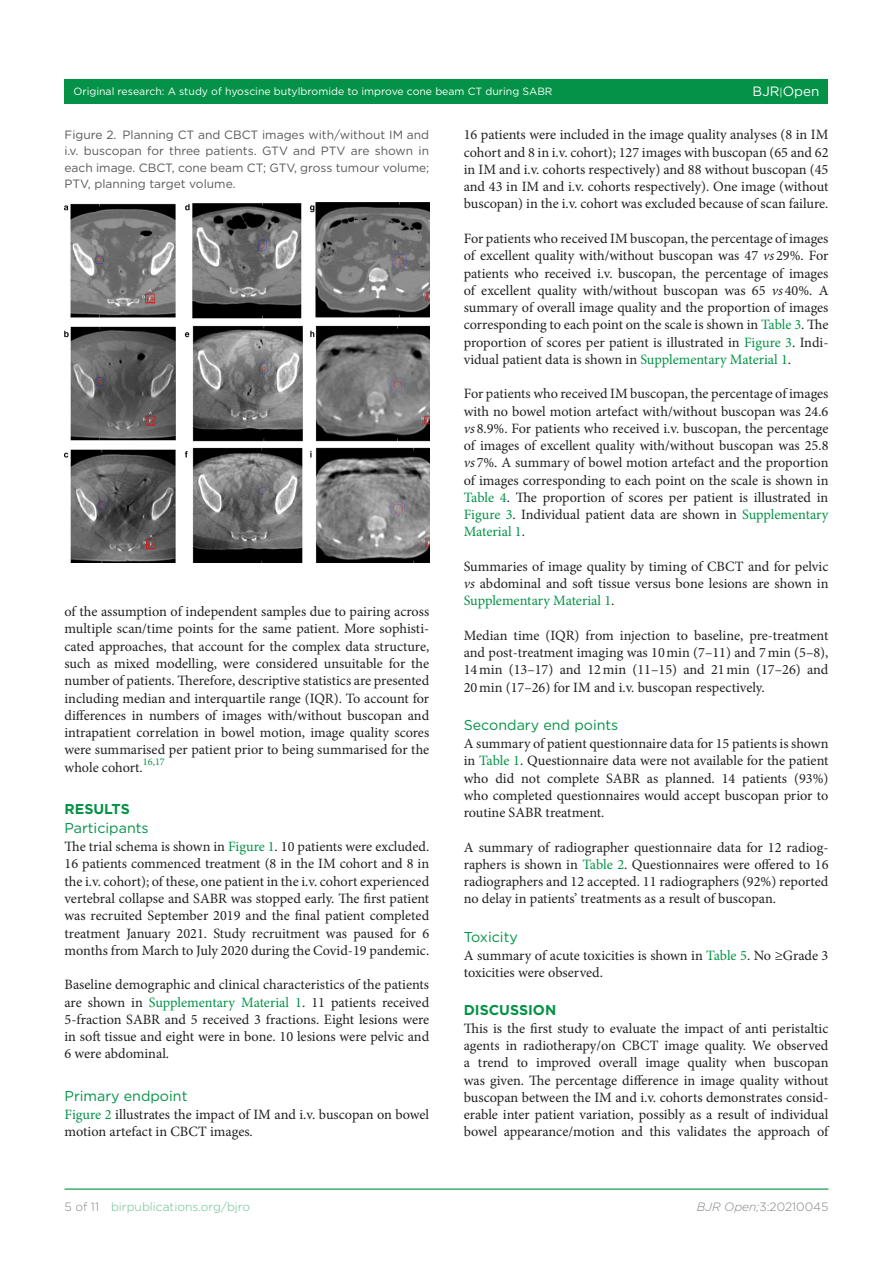
<style>
.page{position:relative;width:893px;height:1263px;background:#fff}
.page>*{position:absolute;margin:0;border:0;box-sizing:border-box;transform-origin:0 0}
.t1{font:14.25px/17.2px "Minion Pro";color:#231f20;text-align:justify}
.t2{font:14.25px "Gotham";color:#039246}
.t3{font:700 14.25px "Gotham";color:#039246}
.t4{font:13.5px "Gotham";color:#fff}
.t5{font:12px/16.5px "Gotham";color:#57585a;text-align:justify}
.t6{font:300 12px "Gotham";color:#68be90}
.t7{font:300 12px "Gotham";color:#808285}
.t8{font:10.5px "Gotham";color:#fff}
.s1{font-size:10.5px}
.s2{color:#039246}
.s3{font-style:italic}
.s4{color:#808285}
</style>
<div class="page">
<hr style="left:64px;top:1188px;width:764px;height:2px;background:#039246">
<div style="left:64px;top:79px;width:764px;height:24px;background:#039246"></div>
<img style="left:64px;top:202px;width:365px;height:361px">
<p class="t8" style="left:74px;top:85px;width:480px">Original research: A study of hyoscine butylbromide to improve cone beam CT during SABR</p>
<p class="t4" style="left:753px;top:82px;width:68px">BJR<span class="s1">|</span>Open</p>
<p class="t5" style="left:64px;top:126px;width:366px">Figure 2. Planning CT and CBCT images with/without IM and i.v. buscopan for three patients. GTV and PTV are shown in each image. CBCT, cone beam CT; GTV, gross tumour volume; PTV, planning target volume.</p>
<p class="t1" style="left:64px;top:603px;width:366px">of the assumption of independent samples due to pairing across multiple scan/time points for the same patient. More sophisti&shy;cated approaches, that account for the complex data structure, such as mixed modelling, were considered unsuitable for the number of patients. Therefore, descriptive statistics are presented including median and interquartile range (IQR). To account for differences in numbers of images with/without buscopan and intrapatient correlation in bowel motion, image quality scores were summarised per patient prior to being summarised for the whole cohort.<sup>16,17</sup></p>
<p class="t3" style="left:64px;top:799px;width:67px">RESULTS</p>
<p class="t2" style="left:64px;top:819px;width:86px">Participants</p>
<p class="t1" style="left:64px;top:838px;width:366px">The trial schema is shown in <span class="s2">Figure 1</span>. 10 patients were excluded.<br>16 patients commenced treatment (8 in the IM cohort and 8 in the i.v. cohort); of these, one patient in the i.v. cohort experienced vertebral collapse and SABR was stopped early. The first patient was recruited September 2019 and the final patient completed treatment January 2021. Study recruitment was paused for 6 months from March to July 2020 during the Covid-19 pandemic.</p>
<p class="t1" style="left:64px;top:976px;width:366px">Baseline demographic and clinical characteristics of the patients are shown in <span class="s2">Supplementary Material 1</span>. 11 patients received 5-fraction SABR and 5 received 3 fractions. Eight lesions were in soft tissue and eight were in bone. 10 lesions were pelvic and 6 were abdominal.</p>
<p class="t2" style="left:64px;top:1087px;width:124px">Primary endpoint</p>
<p class="t1" style="left:64px;top:1106px;width:366px"><span class="s2">Figure 2</span> illustrates the impact of IM and i.v. buscopan on bowel motion artefact in CBCT images.</p>
<p class="t1" style="left:464px;top:126px;width:366px">16 patients were included in the image quality analyses (8 in IM cohort and 8 in i.v. cohort); 127 images with buscopan (65 and 62 in IM and i.v. cohorts respectively) and 88 without buscopan (45 and 43 in IM and i.v. cohorts respectively). One image (without buscopan) in the i.v. cohort was excluded because of scan failure.</p>
<p class="t1" style="left:464px;top:230px;width:366px">For patients who received IM buscopan, the percentage of images of excellent quality with/without buscopan was 47 <span class="s3">vs</span> 29%. For patients who received i.v. buscopan, the percentage of images of excellent quality with/without buscopan was 65 <span class="s3">vs</span> 40%. A summary of overall image quality and the proportion of images corresponding to each point on the scale is shown in <span class="s2">Table 3</span>. The proportion of scores per patient is illustrated in <span class="s2">Figure 3</span>. Indi&shy;vidual patient data is shown in <span class="s2">Supplementary Material 1</span>.</p>
<p class="t1" style="left:464px;top:385px;width:366px">For patients who received IM buscopan, the percentage of images with no bowel motion artefact with/without buscopan was 24.6 <span class="s3">vs</span> 8.9%. For patients who received i.v. buscopan, the percentage of images of excellent quality with/without buscopan was 25.8 <span class="s3">vs</span> 7%. A summary of bowel motion artefact and the proportion of images corresponding to each point on the scale is shown in <span class="s2">Table 4</span>. The proportion of scores per patient is illustrated in <span class="s2">Figure 3</span>. Individual patient data are shown in <span class="s2">Supplementary Material 1</span>.</p>
<p class="t1" style="left:464px;top:558px;width:366px">Summaries of image quality by timing of CBCT and for pelvic <span class="s3">vs</span> abdominal and soft tissue versus bone lesions are shown in <span class="s2">Supplementary Material 1</span>.</p>
<p class="t1" style="left:464px;top:627px;width:366px">Median time (IQR) from injection to baseline, pre-treatment and post-treatment imaging was 10min (7–11) and 7min (5–8), 14min (13–17) and 12min (11–15) and 21min (17–26) and 20min (17–26) for IM and i.v. buscopan respectively.</p>
<p class="t2" style="left:464px;top:716px;width:156px">Secondary end points</p>
<p class="t1" style="left:464px;top:735px;width:366px">A summary of patient questionnaire data for 15 patients is shown in <span class="s2">Table 1</span>. Questionnaire data were not available for the patient who did not complete SABR as planned. 14 patients (93%) who completed questionnaires would accept buscopan prior to routine SABR treatment.</p>
<p class="t1" style="left:464px;top:838px;width:366px">A summary of radiographer questionnaire data for 12 radiog&shy;raphers is shown in <span class="s2">Table 2</span>. Questionnaires were offered to 16 radiographers and 12 accepted. 11 radiographers (92%) reported no delay in patients’ treatments as a result of buscopan.</p>
<p class="t2" style="left:464px;top:928px;width:56px">Toxicity</p>
<p class="t1" style="left:464px;top:947px;width:366px">A summary of acute toxicities is shown in <span class="s2">Table 5</span>. No ≥Grade 3 toxicities were observed.</p>
<p class="t3" style="left:464px;top:1000px;width:94px">DISCUSSION</p>
<p class="t1" style="left:464px;top:1020px;width:366px">This is the first study to evaluate the impact of anti peristaltic agents in radiotherapy/on CBCT image quality. We observed a trend to improved overall image quality when buscopan was given. The percentage difference in image quality without buscopan between the IM and i.v. cohorts demonstrates consid&shy;erable inter patient variation, possibly as a result of individual bowel appearance/motion and this validates the approach of</p>
<p class="t6" style="left:64px;top:1199px;width:187px"><span class="s4">5 of 11</span> birpublications.org/bjro</p>
<p class="t7" style="left:697px;top:1199px;width:133px"><span class="s3">BJR Open;</span>3:20210045</p>
</div>
